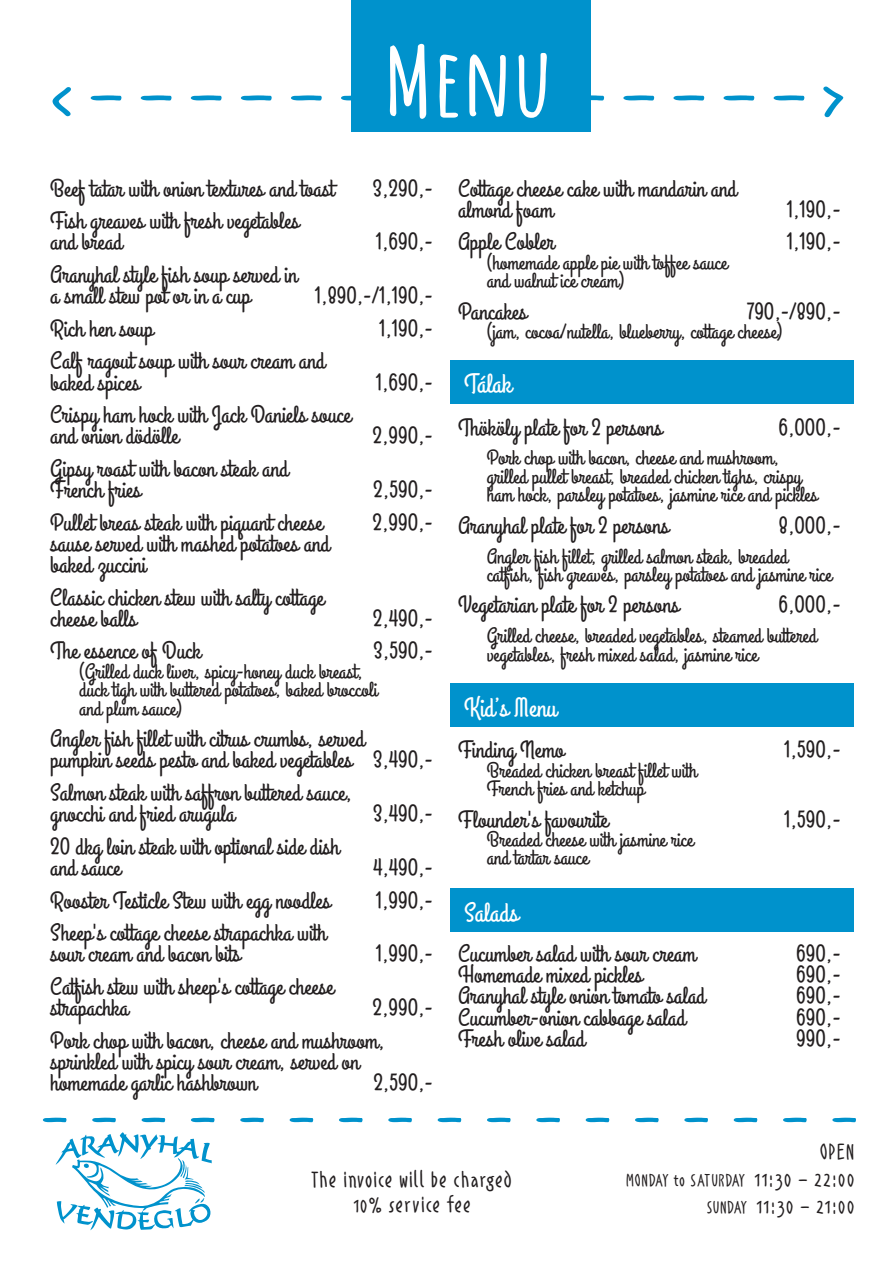
<style>
.page{position:relative;width:893px;height:1263px;background:#fff}
.page>*{position:absolute;margin:0;border:0;box-sizing:border-box;transform-origin:0 0}
.t1{font:67.8px "Alphabetism Hand";color:#0092cc;scale:1.17 1}
.t2{font:60.45px "Alphabetism Hand";color:#0092cc}
.t3{font:27px "Grand Hotel";color:#fff}
.t4{font:24px/21.1px "Grand Hotel";color:#231f20}
.t5{font:21px/18.6px "Grand Hotel";color:#231f20}
.t6{font:21px/25.2px "Alphabetism Hand";letter-spacing:-.04em;color:#231f20;text-align:center}
.t7{font:16.5px "Alphabetism Hand";letter-spacing:-.055em;color:#231f20}
.s1{font-family:"Amatic";font-weight:700;font-size:93.6px;color:#fff}
.s2{font-size:21px}
.s3{font-size:16.5px}
</style>
<div class="page">
<div style="left:352px;top:0;width:239px;height:132px;background:#0092cc"></div>
<svg style="left:56px;top:1132px;width:156px;height:98px"></svg>
<div style="left:450px;top:360px;width:404px;height:43px;background:#0092cc"></div>
<div style="left:450px;top:683px;width:404px;height:43px;background:#0092cc"></div>
<div style="left:450px;top:888px;width:404px;height:43px;background:#0092cc"></div>
<h1 class="t1" style="left:47px;top:52px;width:686px">&lt;------<span class="s1">Menu</span> -----&gt;</h1>
<p class="t4" style="left:50px;top:179px;width:285px">Beef tatar with onion textures and toast</p>
<p class="t4" style="left:373px;top:179px;width:62px">3,290,-</p>
<p class="t4" style="left:50px;top:211px;width:250px">Fish greaves with fresh vegetables and bread</p>
<p class="t4" style="left:376px;top:232px;width:59px">1,690,-</p>
<p class="t4" style="left:50px;top:265px;width:248px">Aranyhal style fish soup served in a small stew pot or in a cup</p>
<p class="t4" style="left:315px;top:286px;width:120px">1,890,-/1,190,-</p>
<p class="t4" style="left:50px;top:319px;width:104px">Rich hen soup</p>
<p class="t4" style="left:379px;top:319px;width:55px">1,190,-</p>
<p class="t4" style="left:50px;top:351px;width:276px">Calf ragout soup with sour cream and baked spices</p>
<p class="t4" style="left:376px;top:373px;width:59px">1,690,-</p>
<p class="t4" style="left:50px;top:405px;width:302px">Crispy ham hock with Jack Daniels souce and onion dödölle</p>
<p class="t4" style="left:50px;top:459px;width:239px">Gipsy roast with bacon steak and<br>French fries</p>
<p class="t4" style="left:373px;top:426px;width:62px">2,990,-</p>
<p class="t4" style="left:373px;top:480px;width:61px">2,590,-</p>
<p class="t4" style="left:50px;top:513px;width:274px">Pullet breas steak with piquant cheese</p>
<p class="t4" style="left:373px;top:513px;width:62px">2,990,-</p>
<p class="t4" style="left:50px;top:534px;width:281px">sause served with mashed potatoes and baked zuccini</p>
<p class="t4" style="left:50px;top:588px;width:275px">Classic chicken stew with salty cottage cheese balls</p>
<p class="t4" style="left:373px;top:609px;width:62px">2,490,-</p>
<p class="t4" style="left:50px;top:641px;width:152px">The essence of Duck</p>
<p class="t4" style="left:374px;top:641px;width:61px">3,590,-</p>
<p class="t5" style="left:79px;top:663px;width:300px">(Grilled duck liver, spicy-honey duck breast, duck tigh with buttered potatoes, baked broccoli and plum sauce)</p>
<p class="t4" style="left:50px;top:729px;width:384px">Angler fish fillet with citrus crumbs, served<br>pumpkin seeds pesto and baked vegetables 3,490,-</p>
<p class="t4" style="left:50px;top:783px;width:303px">Salmon steak with saffron buttered sauce, gnocchi and fried arugula</p>
<p class="t4" style="left:373px;top:804px;width:61px">3,490,-</p>
<p class="t4" style="left:50px;top:837px;width:291px">20 dkg loin steak with optional side dish and sauce</p>
<p class="t4" style="left:373px;top:858px;width:61px">4,490,-</p>
<p class="t4" style="left:50px;top:891px;width:282px">Rooster Testicle Stew with egg noodles</p>
<p class="t4" style="left:376px;top:891px;width:59px">1,990,-</p>
<p class="t4" style="left:50px;top:923px;width:278px">Sheep's cottage cheese strapachka with sour cream and bacon bits</p>
<p class="t4" style="left:376px;top:944px;width:59px">1,990,-</p>
<p class="t4" style="left:50px;top:977px;width:285px">Catfish stew with sheep's cottage cheese strapachka</p>
<p class="t4" style="left:50px;top:992px;width:384px;line-height:32.5px;text-indent:322px">2,990,-<br>Pork chop with bacon, cheese and mushroom,</p>
<p class="t4" style="left:50px;top:1052px;width:310px">sprinkled with spicy sour cream, served on homemade garlic hashbrown</p>
<p class="t4" style="left:373px;top:1073px;width:61px">2,590,-</p>
<p class="t4" style="left:458px;top:179px;width:280px">Cottage cheese cake with mandarin and almond foam</p>
<p class="t4" style="left:787px;top:200px;width:55px">1,190,-</p>
<p class="t4" style="left:458px;top:232px;width:98px">Apple Cobler</p>
<p class="t4" style="left:787px;top:232px;width:55px">1,190,-</p>
<p class="t5" style="left:487px;top:254px;width:242px">(homemade apple pie with toffee sauce and walnut ice cream)</p>
<p class="t4" style="left:458px;top:302px;width:70px">Pancakes</p>
<p class="t4" style="left:747px;top:302px;width:96px">790,-/890,-</p>
<p class="t5" style="left:487px;top:323px;width:297px">(jam, cocoa/nutella, blueberry, cottage cheese)</p>
<p class="t3" style="left:464px;top:367px;width:49px">Tálak</p>
<p class="t4" style="left:458px;top:418px;width:206px">Thököly plate for 2 persons</p>
<p class="t4" style="left:778px;top:418px;width:64px">6,000,-</p>
<p class="t5" style="left:487px;top:449px;width:332px">Pork chop with bacon, cheese and mushroom, grilled pullet breast, breaded chicken tighs, crispy ham hock, parsley potatoes, jasmine rice and pickles</p>
<p class="t4" style="left:458px;top:516px;width:212px">Aranyhal plate for 2 persons</p>
<p class="t4" style="left:779px;top:516px;width:63px">8,000,-</p>
<p class="t5" style="left:487px;top:548px;width:347px">Angler fish fillet, grilled salmon steak, breaded catfish, fish greaves, parsley potatoes and jasmine rice</p>
<p class="t4" style="left:458px;top:595px;width:222px">Vegetarian plate for 2 persons</p>
<p class="t4" style="left:778px;top:595px;width:64px">6,000,-</p>
<p class="t5" style="left:487px;top:627px;width:331px">Grilled cheese, breaded vegetables, steamed buttered vegetables, fresh mixed salad, jasmine rice</p>
<p class="t3" style="left:464px;top:690px;width:94px">Kid’s Menu</p>
<p class="t4" style="left:458px;top:740px;width:107px">Finding Nemo</p>
<p class="t4" style="left:784px;top:740px;width:58px">1,590,-</p>
<p class="t5" style="left:487px;top:762px;width:212px">Breaded chicken breast fillet with<br>French fries and ketchup</p>
<p class="t4" style="left:458px;top:809px;width:151px">Flounder's favourite</p>
<p class="t4" style="left:784px;top:809px;width:58px">1,590,-</p>
<p class="t5" style="left:487px;top:831px;width:208px">Breaded cheese with jasmine rice and tartar sauce</p>
<p class="t3" style="left:464px;top:895px;width:56px">Salads</p>
<p class="t4" style="left:458px;top:944px;width:239px">Cucumber salad with sour cream</p>
<p class="t4" style="left:796px;top:944px;width:46px">690,-</p>
<p class="t4" style="left:458px;top:965px;width:186px">Homemade mixed pickles</p>
<p class="t4" style="left:796px;top:965px;width:46px">690,-</p>
<p class="t4" style="left:458px;top:986px;width:249px">Aranyhal style onion tomato salad</p>
<p class="t4" style="left:796px;top:986px;width:46px">690,-</p>
<p class="t4" style="left:458px;top:1007px;width:229px">Cucumber-onion cabbage salad</p>
<p class="t4" style="left:796px;top:1007px;width:46px">690,-</p>
<p class="t4" style="left:458px;top:1029px;width:128px">Fresh olive salad</p>
<p class="t4" style="left:796px;top:1029px;width:46px">990,-</p>
<h2 class="t2" style="left:39px;top:1079px;width:822px">-----------------</h2>
<p class="t6" style="left:311px;top:1166px;width:204px">The invoice will be charged<br>10% service fee</p>
<p class="t6" style="left:819px;top:1139px;width:38px">OPEN</p>
<p class="t7" style="left:625px;top:1170px;width:231px">MONDAY to SATURDAY <span class="s2">11:30 - 22:00</span></p>
<p class="t6" style="left:706px;top:1192px;width:151px"><span class="s3">SUNDAY</span> 11:30 - 21:00</p>
</div>
